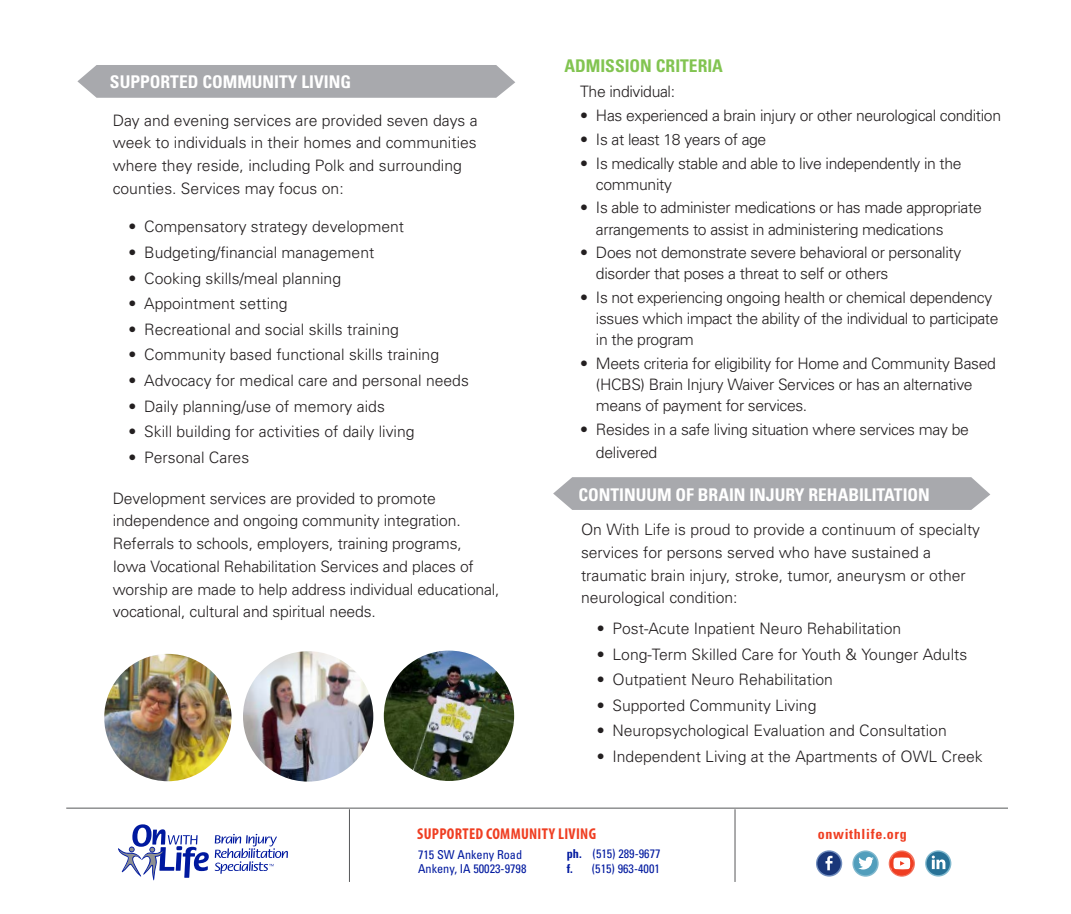
<style>
.page{position:relative;width:1071px;height:914px;background:#fff}
.page>*{position:absolute;margin:0;border:0;box-sizing:border-box;transform-origin:0 0}
.t1{font:700 condensed 17.5px "Univers";color:#fff}
.t2{font:700 condensed 17.5px "Univers";color:#82c451}
.t3{font:300 15.75px/22.8px "Univers";letter-spacing:-.01em;color:#231f20}
.Pull-out_Quote{font:700 condensed 15.75px "Myriad Pro";letter-spacing:.02em;color:#ef3e22}
.Pull-out_Quote-2{font:700 condensed 14px "Univers";letter-spacing:.05em;color:#ef3e22}
.Pull-out_Quote-3{font:condensed 12.25px "Univers";color:#00199f}
.s1{font-weight:700}
</style>
<div class="page">
<svg style="left:77px;top:65px;width:438px;height:33px;background:#acadb1"></svg>
<svg style="left:553px;top:477px;width:437px;height:33px;background:#acadb1"></svg>
<svg style="left:118px;top:824px;width:91px;height:57px"></svg>
<svg style="left:215px;top:833px;width:73px;height:40px"></svg>
<hr style="left:349px;top:809px;width:1px;height:72px;background:#57585a">
<hr style="left:735px;top:809px;width:1px;height:72px;background:#57585a">
<hr style="left:66px;top:807px;width:942px;height:1px;background:#57585a">
<svg style="left:814px;top:848px;width:31px;height:30px"></svg>
<svg style="left:850px;top:848px;width:31px;height:30px"></svg>
<svg style="left:887px;top:848px;width:30px;height:31px"></svg>
<svg style="left:923px;top:848px;width:31px;height:30px"></svg>
<svg style="left:925px;top:850px;width:26px;height:26px"></svg>
<svg style="left:927px;top:851px;width:23px;height:24px"></svg>
<svg style="left:816px;top:850px;width:26px;height:26px"></svg>
<svg style="left:852px;top:850px;width:27px;height:26px"></svg>
<svg style="left:889px;top:850px;width:26px;height:26px"></svg>
<div style="left:854px;top:851px;width:23px;height:24px;background:#519ebc;border-radius:50%"></div>
<svg style="left:817px;top:851px;width:24px;height:24px"></svg>
<svg style="left:890px;top:851px;width:23px;height:24px"></svg>
<svg style="left:890px;top:855px;width:23px;height:20px"></svg>
<svg style="left:891px;top:870px;width:21px;height:5px"></svg>
<svg style="left:826px;top:855px;width:7px;height:15px"></svg>
<svg style="left:858px;top:856px;width:16px;height:13px"></svg>
<svg style="left:932px;top:855px;width:13px;height:14px"></svg>
<img style="left:243px;top:651px;width:130px;height:130px;border-radius:65px">
<img style="left:104px;top:654px;width:128px;height:127px;border-radius:64px">
<img style="left:384px;top:650px;width:130px;height:131px">
<p class="t1" style="left:110px;top:71px;width:243px">SUPPORTED COMMUNITY LIVING</p>
<p class="t3" style="left:113px;top:109px;width:367px">Day and evening services are provided seven days a week to individuals in their homes and communities where they reside, including Polk and surrounding counties. Services may focus on:</p>
<p class="t3" style="left:128px;top:215px;width:277px">• Compensatory strategy development</p>
<p class="t3" style="left:128px;top:241px;width:247px">• Budgeting/financial management</p>
<p class="t3" style="left:128px;top:267px;width:214px">• Cooking skills/meal planning</p>
<p class="t3" style="left:128px;top:292px;width:161px">• Appointment setting</p>
<p class="t3" style="left:128px;top:318px;width:272px">• Recreational and social skills training</p>
<p class="t3" style="left:128px;top:343px;width:312px">• Community based functional skills training</p>
<p class="t3" style="left:128px;top:369px;width:342px">• Advocacy for medical care and personal needs</p>
<p class="t3" style="left:128px;top:395px;width:258px">• Daily planning/use of memory aids</p>
<p class="t3" style="left:128px;top:420px;width:288px">• Skill building for activities of daily living</p>
<p class="t3" style="left:128px;top:446px;width:122px">• Personal Cares</p>
<p class="t3" style="left:113px;top:486px;width:388px">Development services are provided to promote independence and ongoing community integration.<br>Referrals to schools, employers, training programs,<br>Iowa Vocational Rehabilitation Services and places of worship are made to help address individual educational, vocational, cultural and spiritual needs.</p>
<p class="t2" style="left:564px;top:55px;width:160px">ADMISSION CRITERIA</p>
<p class="t3" style="left:580px;top:80px;width:96px">The individual:</p>
<p class="t3" style="left:580px;top:104px;width:422px">• Has experienced a brain injury or other neurological condition</p>
<p class="t3" style="left:580px;top:128px;width:188px">• Is at least 18 years of age</p>
<p class="t3" style="left:596px;top:152px;width:367px;line-height:21px;text-indent:-16px">• Is medically stable and able to live independently in the community</p>
<p class="t3" style="left:596px;top:197px;width:387px;line-height:21px;text-indent:-16px">• Is able to administer medications or has made appropriate arrangements to assist in administering medications</p>
<p class="t3" style="left:596px;top:242px;width:367px;line-height:21px;text-indent:-16px">• Does not demonstrate severe behavioral or personality disorder that poses a threat to self or others</p>
<p class="t3" style="left:596px;top:287px;width:404px;line-height:21px;text-indent:-16px">• Is not experiencing ongoing health or chemical dependency issues which impact the ability of the individual to participate in the program</p>
<p class="t3" style="left:596px;top:353px;width:401px;line-height:21px;text-indent:-16px">• Meets criteria for eligibility for Home and Community Based (HCBS) Brain Injury Waiver Services or has an alternative means of payment for services.</p>
<p class="t3" style="left:596px;top:418px;width:375px;text-indent:-16px">• Resides in a safe living situation where services may be delivered</p>
<p class="t1" style="left:578px;top:484px;width:353px">CONTINUUM OF BRAIN INJURY REHABILITATION</p>
<p class="t3" style="left:581px;top:518px;width:401px">On With Life is proud to provide a continuum of specialty services for persons served who have sustained a traumatic brain injury, stroke, tumor, aneurysm or other neurological condition:</p>
<p class="t3" style="left:597px;top:617px;width:306px">• Post-Acute Inpatient Neuro Rehabilitation</p>
<p class="t3" style="left:597px;top:642px;width:372px">• Long-Term Skilled Care for Youth &amp; Younger Adults</p>
<p class="t3" style="left:597px;top:668px;width:238px">• Outpatient Neuro Rehabilitation</p>
<p class="t3" style="left:597px;top:693px;width:221px">• Supported Community Living</p>
<p class="t3" style="left:597px;top:719px;width:352px">• Neuropsychological Evaluation and Consultation</p>
<p class="t3" style="left:597px;top:745px;width:388px">• Independent Living at the Apartments of OWL Creek</p>
<p class="Pull-out_Quote" style="left:417px;top:824px;width:180px">SUPPORTED COMMUNITY LIVING</p>
<p class="Pull-out_Quote-2" style="left:818px;top:825px;width:91px">onwithlife.org</p>
<p class="Pull-out_Quote-3" style="left:418px;top:846px;width:106px">715 SW Ankeny Road</p>
<p class="Pull-out_Quote-3" style="left:418px;top:861px;width:110px">Ankeny, IA 50023-9798</p>
<p class="Pull-out_Quote-3" style="left:567px;top:846px;width:95px"><span class="s1">ph.</span> (515) 289-9677</p>
<p class="Pull-out_Quote-3" style="left:567px;top:860px;width:95px"><span class="s1">f.</span> (515) 963-4001</p>
</div>
